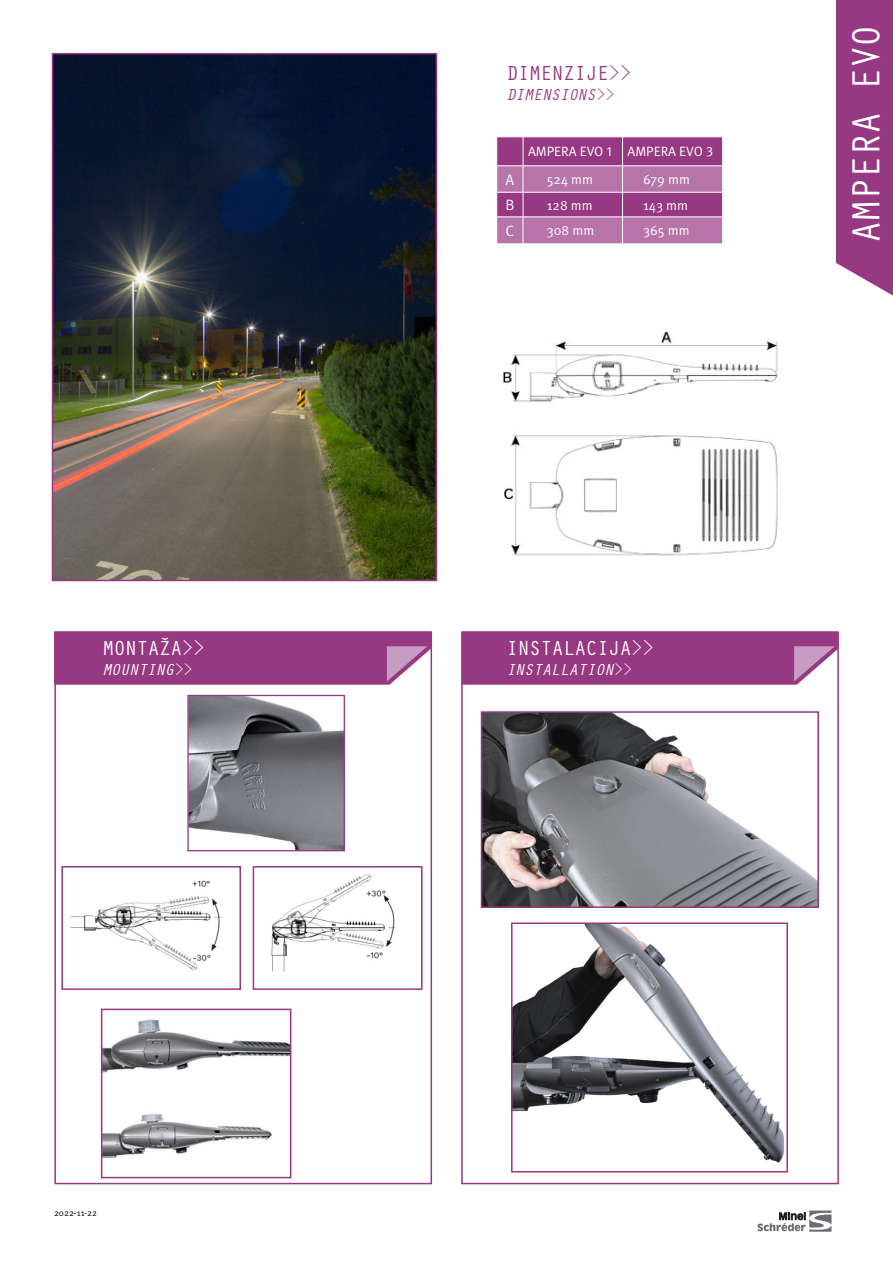
<style>
.page{position:relative;width:893px;height:1263px;background:#fff}
.page>*{position:absolute;margin:0;border:0;box-sizing:border-box;transform-origin:0 0}
.t1{font:40.5px "Orator Std";letter-spacing:-.06em;color:#fff}
.t2{font:21px "Orator Std";letter-spacing:-.06em;color:#fff}
.t3{font:21px "Orator Std";letter-spacing:-.06em;color:#963882}
.t4{font:italic 16.5px "Orator Std";letter-spacing:-.06em;color:#fff}
.t5{font:italic 16.5px "Orator Std";letter-spacing:-.06em;color:#963882}
.t6{font:15px "Meta Pro";color:#fff}
.t7{font:13.5px "Meta Pro";color:#fff}
.t8{font:9px "Meta Pro";color:#231f20}
</style>
<div class="page">
<img style="left:104px;top:1019px;width:184px;height:139px">
<div style="left:101px;top:1009px;width:190px;height:169px;border:2px solid #963882"></div>
<svg style="left:54px;top:631px;width:377px;height:54px;background:#9c448a"></svg>
<svg style="left:464px;top:634px;width:372px;height:51px;background:#9b4389"></svg>
<div style="left:836px;top:0;width:57px;height:296px;background:#963882"></div>
<div style="left:461px;top:631px;width:378px;height:553px;border:2px solid #963882"></div>
<svg style="left:831px;top:1210px;width:1px;height:22px"></svg>
<svg style="left:757px;top:1210px;width:74px;height:22px"></svg>
<svg style="left:496px;top:137px;width:227px;height:107px;background:#aa5f9a"></svg>
<img style="left:503px;top:332px;width:275px;height:224px">
<img style="left:484px;top:714px;width:332px;height:191px">
<div style="left:481px;top:711px;width:338px;height:197px;border:2px solid #963882"></div>
<img style="left:514px;top:925px;width:271px;height:238px">
<div style="left:511px;top:922px;width:277px;height:250px;border:2px solid #963882"></div>
<img style="left:189px;top:697px;width:154px;height:152px">
<div style="left:187px;top:695px;width:158px;height:156px;border:1px solid #963882"></div>
<img style="left:55px;top:56px;width:379px;height:522px">
<div style="left:52px;top:53px;width:385px;height:528px;border:2px solid #963882"></div>
<img style="left:70px;top:880px;width:152px;height:90px">
<div style="left:61px;top:866px;width:180px;height:124px;border:2px solid #963882"></div>
<img style="left:271px;top:874px;width:125px;height:98px">
<div style="left:253px;top:866px;width:170px;height:124px;border:2px solid #963882"></div>
<p class="t2" style="left:102px;top:633px;width:105px">MONTAŽA&gt;&gt;</p>
<p class="t4" style="left:102px;top:658px;width:92px">MOUNTING&gt;&gt;</p>
<p class="t8" style="left:54px;top:1207px;width:45px">2022-11-22</p>
<p class="t3" style="left:506px;top:58px;width:128px">DIMENZIJE&gt;&gt;</p>
<p class="t5" style="left:506px;top:82px;width:109px">DIMENSIONS&gt;&gt;</p>
<p class="t7" style="left:528px;top:144px;width:85px">AMPERA EVO 1</p>
<p class="t7" style="left:628px;top:144px;width:87px">AMPERA EVO 3</p>
<p class="t6" style="left:505px;top:170px;width:10px">A</p>
<p class="t7" style="left:547px;top:171px;width:48px">524 mm</p>
<p class="t7" style="left:643px;top:171px;width:48px">679 mm</p>
<p class="t6" style="left:505px;top:196px;width:11px">B</p>
<p class="t7" style="left:547px;top:197px;width:48px">128 mm</p>
<p class="t7" style="left:643px;top:197px;width:47px">143 mm</p>
<p class="t6" style="left:505px;top:222px;width:10px">C</p>
<p class="t7" style="left:547px;top:223px;width:49px">308 mm</p>
<p class="t7" style="left:643px;top:223px;width:48px">365 mm</p>
<p class="t1" style="left:837px;top:244px;width:223px;rotate:-90deg">AMPERA EVO</p>
<p class="t2" style="left:506px;top:633px;width:150px">INSTALACIJA&gt;&gt;</p>
<p class="t4" style="left:506px;top:658px;width:127px">INSTALLATION&gt;&gt;</p>
</div>
